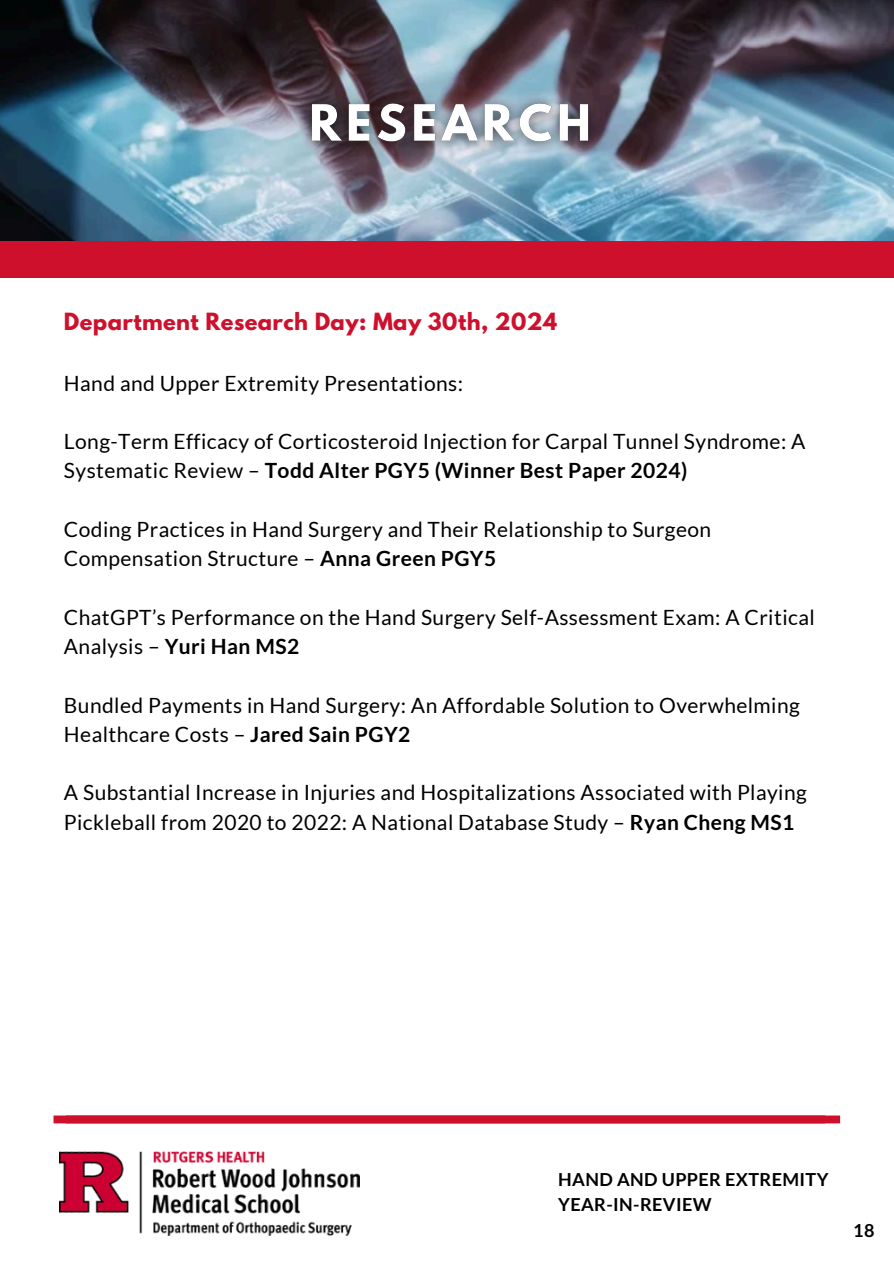
<style>
.page{position:relative;width:894px;height:1264px;background:#fff}
.page>*{position:absolute;margin:0;border:0;box-sizing:border-box;transform-origin:0 0}
.t1{font:21px/29.2px "Lato";letter-spacing:.02em;color:#000}
.t2{font:700 21px "League Spartan";letter-spacing:.02em;color:#cf102d}
.t3{font:700 18px/24.8px "Lato";letter-spacing:.02em;color:#000}
.s1{font-weight:700}
</style>
<div class="page">
<img style="left:0;top:0;width:893px;height:241px">
<div style="left:0;top:241px;width:893px;height:36px;background:#cf102d"></div>
<img style="left:292px;top:85px;width:316px;height:78px">
<div style="left:53px;top:1115px;width:786px;height:8px;background:#cf102d"></div>
<img style="left:60px;top:1151px;width:299px;height:84px">
<h3 class="t2" style="left:64px;top:310px;width:494px">Department Research Day: May 30th, 2024</h3>
<p class="t1" style="left:64px;top:368px;width:400px">Hand and Upper Extremity Presentations:</p>
<h2 class="t1" style="left:64px;top:426px;width:742px">Long-Term Efficacy of Corticosteroid Injection for Carpal Tunnel Syndrome: A<br>Systematic Review – <span class="s1">Todd Alter PGY5 (Winner Best Paper 2024)</span></h2>
<h3 class="t1" style="left:64px;top:514px;width:648px">Coding Practices in Hand Surgery and Their Relationship to Surgeon<br>Compensation Structure – <span class="s1">Anna Green PGY5</span></h3>
<h3 class="t1" style="left:64px;top:602px;width:752px">ChatGPT’s Performance on the Hand Surgery Self-Assessment Exam: A Critical<br>Analysis – <span class="s1">Yuri Han MS2</span></h3>
<h3 class="t1" style="left:64px;top:689px;width:737px">Bundled Payments in Hand Surgery: An Affordable Solution to Overwhelming<br>Healthcare Costs – <span class="s1">Jared Sain PGY2</span></h3>
<h3 class="t1" style="left:64px;top:777px;width:744px">A Substantial Increase in Injuries and Hospitalizations Associated with Playing<br>Pickleball from 2020 to 2022: A National Database Study – <span class="s1">Ryan Cheng MS1</span></h3>
<p class="t3" style="left:558px;top:1166px;width:271px">HAND AND UPPER EXTREMITY<br>YEAR-IN-REVIEW</p>
<h3 class="t3" style="left:853px;top:1217px;width:23px">18</h3>
</div>
